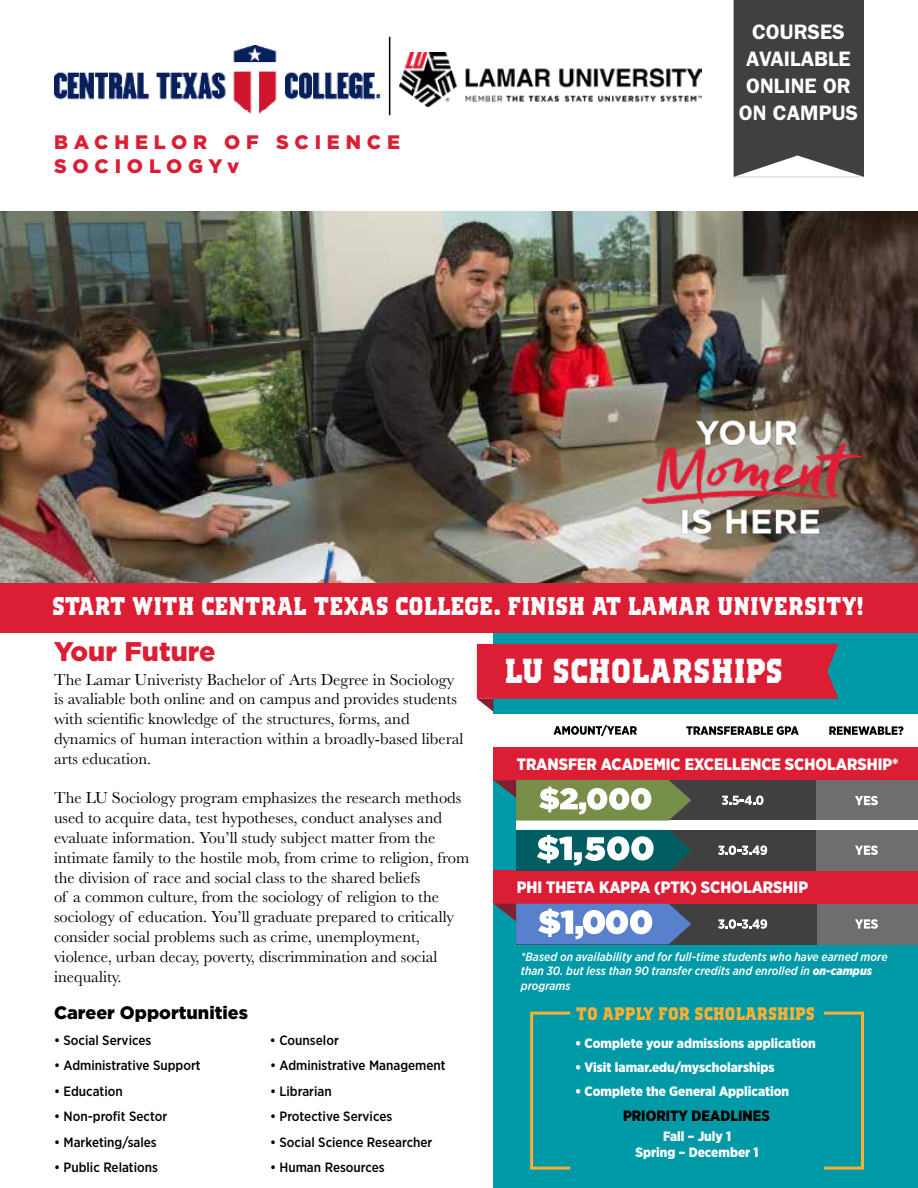
<style>
.page{position:relative;width:918px;height:1188px;background:#fff}
.page>*{position:absolute;margin:0;border:0;box-sizing:border-box;transform-origin:0 0}
.t1{font:700 34.5px "Lamar";color:#fff}
.t2{font:900 27px "Gotham";color:#dc1e35}
.t3{font:700 25.5px "Lamar";color:#fff}
.t4{font:600 21px/27px "ITC Franklin Gothic Std";color:#fff;text-align:center}
.t5{font:900 19.5px/23.4px "Gotham";letter-spacing:.3em;color:#dc1e35}
.t6{font:700 18px "Lamar";color:#fbb034}
.t7{font:900 18px "Gotham";color:#000}
.t8{font:16.5px/19.8px "Baskerville";color:#000}
.t9{font:900 16.5px "Gotham Narrow";color:#fff}
.t10{font:900 15px "Gotham Narrow";color:#000}
.t11{font:500 13.5px "Gotham Narrow";color:#000}
.t12{font:900 13.5px/16.2px "Gotham Narrow";color:#fff;text-align:center}
.t13{font:italic 500 12px/14.4px "Gotham Narrow";color:#fff}
.s1{font-weight:900}
</style>
<div class="page">
<img style="left:0;top:212px;width:918px;height:372px">
<div style="left:494px;top:597px;width:424px;height:591px;background:#0099a8"></div>
<div style="left:0;top:584px;width:918px;height:49px;background:#dc1e35"></div>
<svg style="left:477px;top:644px;width:361px;height:68px"></svg>
<div style="left:816px;top:904px;width:102px;height:40px;background:#6e6e70"></div>
<div style="left:494px;top:714px;width:424px;height:33px;background:#fff"></div>
<div style="left:494px;top:747px;width:424px;height:33px;background:#dc1e35"></div>
<div style="left:516px;top:780px;width:300px;height:41px;background:#404040"></div>
<div style="left:816px;top:780px;width:102px;height:41px;background:#6e6e70"></div>
<div style="left:516px;top:821px;width:402px;height:9px;background:#fff"></div>
<div style="left:494px;top:871px;width:424px;height:33px;background:#dc1e35"></div>
<div style="left:516px;top:830px;width:384px;height:41px;background:#404040"></div>
<div style="left:816px;top:830px;width:102px;height:41px;background:#6e6e70"></div>
<div style="left:516px;top:904px;width:300px;height:40px;background:#404040"></div>
<svg style="left:516px;top:830px;width:175px;height:41px;background:#428286"></svg>
<svg style="left:722px;top:795px;width:42px;height:10px"></svg>
<svg style="left:855px;top:796px;width:23px;height:9px"></svg>
<svg style="left:718px;top:845px;width:49px;height:10px"></svg>
<svg style="left:718px;top:919px;width:49px;height:10px"></svg>
<svg style="left:855px;top:919px;width:23px;height:10px"></svg>
<svg style="left:855px;top:846px;width:23px;height:9px"></svg>
<svg style="left:494px;top:904px;width:197px;height:40px;background:#7699c8"></svg>
<svg style="left:494px;top:780px;width:197px;height:41px;background:#869f76"></svg>
<svg style="left:553px;top:725px;width:84px;height:11px"></svg>
<svg style="left:686px;top:726px;width:113px;height:9px"></svg>
<svg style="left:829px;top:726px;width:74px;height:9px"></svg>
<div style="left:530px;top:1012px;width:42px;height:158px;border:3px solid #fbb034"></div>
<div style="left:822px;top:1012px;width:42px;height:158px;border:3px solid #fbb034"></div>
<div style="left:734px;top:0;width:130px;height:177px;background:#404040"></div>
<img style="left:632px;top:418px;width:236px;height:126px">
<hr style="left:389px;top:37px;width:1px;height:78px;background:#000">
<img style="left:399px;top:52px;width:303px;height:55px">
<img style="left:54px;top:45px;width:326px;height:69px">
<p class="t5" style="left:54px;top:131px;width:348px">BACHELOR OF SCIENCE<br>SOCIOLOGYv</p>
<p class="t4" style="left:739px;top:18px;width:121px">COURSES<br>AVAILABLE<br>ONLINE OR<br>ON CAMPUS</p>
<h3 class="t3" style="left:52px;top:590px;width:814px">START WITH CENTRAL TEXAS COLLEGE. FINISH AT LAMAR UNIVERSITY!</h3>
<h2 class="t2" style="left:54px;top:633px;width:163px">Your Future</h2>
<p class="t8" style="left:54px;top:670px;width:411px">The Lamar Univeristy Bachelor of Arts Degree in Sociology is avaliable both online and on campus and provides students with scientific knowledge of the structures, forms, and dynamics of human interaction within a broadly-based liberal arts education.</p>
<p class="t8" style="left:54px;top:788px;width:417px">The LU Sociology program emphasizes the research methods used to acquire data, test hypotheses, conduct analyses and evaluate information. You’ll study subject matter from the intimate family to the hostile mob, from crime to religion, from the division of race and social class to the shared beliefs<br>of a common culture, from the sociology of religion to the sociology of education. You’ll graduate prepared to critically consider social problems such as crime, unemployment, violence, urban decay, poverty, discrimmination and social inequality.</p>
<p class="t7" style="left:54px;top:1000px;width:196px">Career Opportunities</p>
<p class="t11" style="left:54px;top:1031px;width:99px">• Social Services</p>
<p class="t11" style="left:270px;top:1031px;width:70px">• Counselor</p>
<p class="t11" style="left:54px;top:1057px;width:148px">• Administrative Support</p>
<p class="t11" style="left:270px;top:1057px;width:177px">• Administrative Management</p>
<p class="t11" style="left:54px;top:1082px;width:70px">• Education</p>
<p class="t11" style="left:270px;top:1082px;width:63px">• Librarian</p>
<p class="t11" style="left:54px;top:1108px;width:115px">• Non-profit Sector</p>
<p class="t11" style="left:270px;top:1108px;width:124px">• Protective Services</p>
<p class="t11" style="left:54px;top:1133px;width:104px">• Marketing/sales</p>
<p class="t11" style="left:270px;top:1133px;width:164px">• Social Science Researcher</p>
<p class="t11" style="left:54px;top:1159px;width:106px">• Public Relations</p>
<p class="t11" style="left:270px;top:1159px;width:116px">• Human Resources</p>
<h1 class="t1" style="left:504px;top:650px;width:280px">LU SCHOLARSHIPS</h1>
<p class="t9" style="left:517px;top:754px;width:383px">TRANSFER ACADEMIC EXCELLENCE SCHOLARSHIP*</p>
<p class="t9" style="left:517px;top:877px;width:293px">PHI THETA KAPPA (PTK) SCHOLARSHIP</p>
<p class="t13" style="left:521px;top:949px;width:368px">*Based on availability and for full-time students who have earned more than 30. but less than 90 transfer credits and enrolled in <span class="s1">on-campus </span>programs</p>
<p class="t6" style="left:576px;top:1002px;width:241px">TO APPLY FOR SCHOLARSHIPS</p>
<p class="t12" style="left:575px;top:1035px;width:242px">• Complete your admissions application</p>
<p class="t12" style="left:575px;top:1059px;width:201px">• Visit lamar.edu/myscholarships</p>
<p class="t12" style="left:575px;top:1083px;width:216px">• Complete the General Application</p>
<p class="t10" style="left:623px;top:1106px;width:148px">PRIORITY DEADLINES</p>
<p class="t12" style="left:636px;top:1128px;width:125px">Fall – July 1<br>Spring – December 1</p>
</div>
